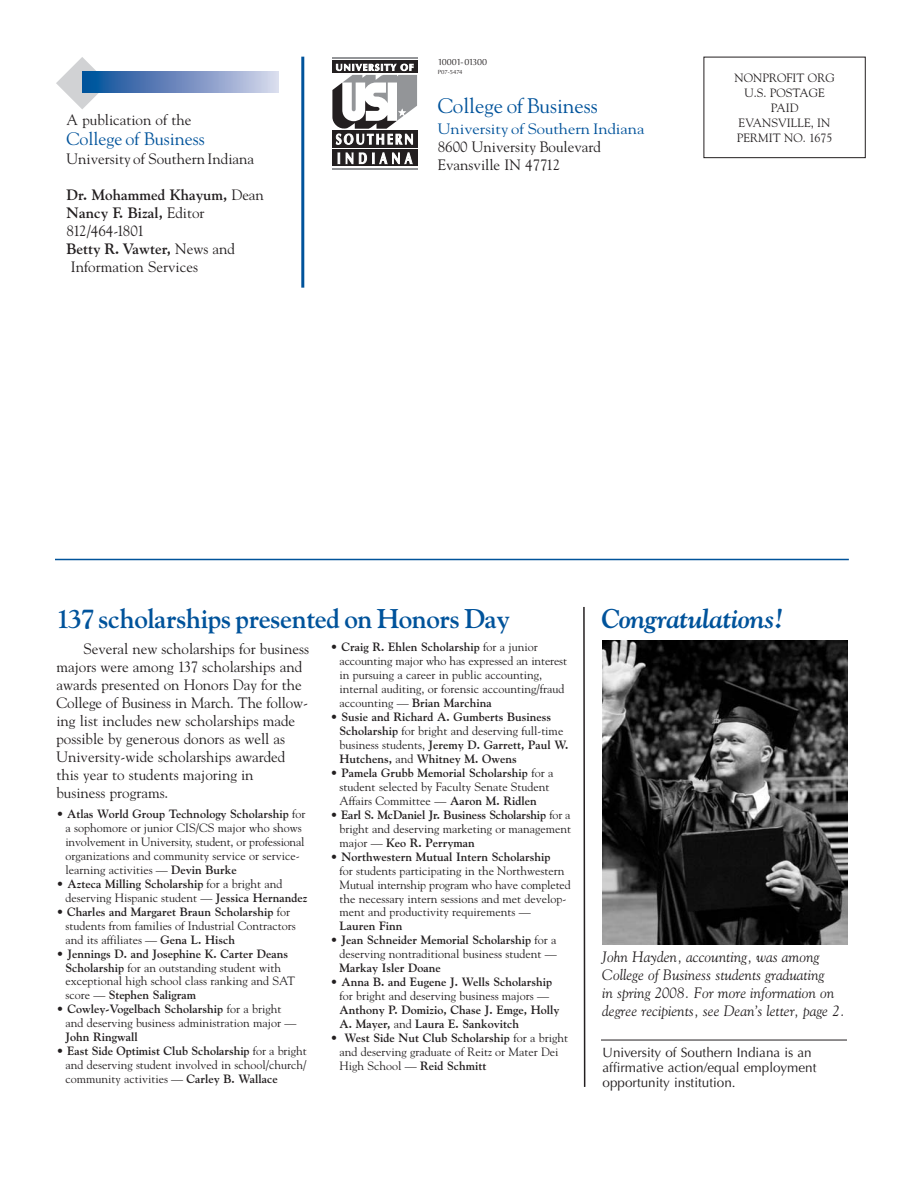
<style>
.page{position:relative;width:918px;height:1188px;background:#fff}
.page>*{position:absolute;margin:0;border:0;box-sizing:border-box;transform-origin:0 0}
.t1{font:700 27px "Goudy";letter-spacing:-.015em;color:#00539b}
.t2{font:italic 700 27px "Goudy";letter-spacing:-.015em;color:#00539b}
.t3{font:21px "Goudy";color:#00539b}
.t4{font:18px "Goudy";color:#00539b}
.t5{font:15px/18px "Goudy";color:#231f20}
.t6{font:italic 15px/18px "Goudy";color:#231f20}
.t7{font:15px "Goudy";color:#00539b;scale:1.1 1}
.t8{font:13.5px/15px "Optima";color:#231f20}
.t9{font:12px/14px "Goudy";color:#231f20}
.t10{font:700 12px/14px "Goudy";color:#231f20}
.t11{font:9px "Optima";letter-spacing:-.055em;color:#231f20}
.t12{font:6px "Optima";color:#231f20}
.s1{font-weight:700}
.s2{font-weight:400}
</style>
<div class="page">
<hr style="left:55px;top:559px;width:794px;height:1px;background:#00539b">
<hr style="left:601px;top:1040px;width:246px;height:1px;background:#231f20">
<img style="left:602px;top:641px;width:246px;height:303px">
<svg style="left:583px;top:607px;width:3px;height:480px"></svg>
<hr style="left:301px;top:57px;width:3px;height:231px;background:#00539b">
<svg style="left:332px;top:57px;width:86px;height:113px"></svg>
<hr style="left:332px;top:57px;width:85px;height:2px;background:#939598">
<hr style="left:332px;top:168px;width:85px;height:2px;background:#939598">
<svg style="left:332px;top:61px;width:85px;height:3px"></svg>
<div style="left:332px;top:130px;width:85px;height:18px;background:#231f20"></div>
<svg style="left:332px;top:150px;width:85px;height:16px"></svg>
<svg style="left:338px;top:153px;width:2px;height:11px"></svg>
<svg style="left:346px;top:153px;width:7px;height:11px"></svg>
<svg style="left:359px;top:152px;width:54px;height:12px"></svg>
<svg style="left:332px;top:64px;width:85px;height:81px"></svg>
<svg style="left:56px;top:57px;width:223px;height:52px"></svg>
<div style="left:704px;top:57px;width:161px;height:101px;border:1px solid #231f20"></div>
<p class="t5" style="left:67px;top:112px;width:126px">A publication of the</p>
<h3 class="t4" style="left:67px;top:132px;width:140px">College of Business</h3>
<p class="t5" style="left:67px;top:151px;width:189px">University of Southern Indiana</p>
<p class="t5" style="left:67px;top:187px;width:199px"><span class="s1">Dr. Mohammed Khayum,</span> Dean<br><span class="s1">Nancy F. Bizal,</span> Editor<br>812/464-1801<br><span class="s1">Betty R. Vawter,</span> News and<br>Information Services</p>
<p class="t11" style="left:438px;top:58px;width:51px">10001- 01300</p>
<p class="t12" style="left:438px;top:70px;width:26px">P07-5474</p>
<h2 class="t3" style="left:438px;top:97px;width:162px">College of Business</h2>
<p class="t7" style="left:438px;top:122px;width:189px">University of Southern Indiana</p>
<p class="t5" style="left:438px;top:139px;width:165px">8600 University Boulevard<br>Evansville IN 47712</p>
<p class="t9" style="left:734px;top:71px;width:102px;line-height:15px;text-align:center">NONPROFIT ORG<br>U.S. POSTAGE<br>PAID<br>EVANSVILLE, IN<br>PERMIT NO. 1675</p>
<h1 class="t1" style="left:56px;top:608px;width:456px">137scholarships presented on Honors Day</h1>
<p class="t5" style="left:56px;top:641px;width:254px;text-indent:27px">Several new scholarships for business majors were among 137 scholarships and awards presented on Honors Day for the College of Business in March. The follow&shy;ing list includes new scholarships made possible by generous donors as well as University-wide scholarships awarded this year to students majoring in<br>business programs.</p>
<p class="t9" style="left:65px;top:808px;width:242px;text-indent:-9px">• <span class="s1">Atlas World Group Technology Scholarship</span> for a sophomore or junior CIS/CS major who shows involvement in University, student, or professional organizations and community service or service&shy;learning activities — <span class="s1">Devin Burke</span></p>
<p class="t10" style="left:65px;top:878px;width:244px;text-indent:-9px">• Azteca Milling Scholarship <span class="s2">for a bright and deserving Hispanic student —</span> Jessica Hernandez</p>
<p class="t9" style="left:65px;top:906px;width:232px;text-indent:-9px">• <span class="s1">Charles and Margaret Braun Scholarship</span> for students from families of Industrial Contractors and its affiliates — <span class="s1">Gena L. Hisch</span></p>
<p class="t9" style="left:65px;top:947px;width:231px;text-indent:-9px"><span class="s1">• Jennings D. and Josephine K. Carter Deans Scholarship</span> for an outstanding student with exceptional high school class ranking and SAT score — <span class="s1">Stephen Saligram</span></p>
<p class="t9" style="left:65px;top:1003px;width:233px;text-indent:-9px"><span class="s1">• Cowley-Vogelbach Scholarship</span> for a bright and deserving business administration major —</p>
<p class="t10" style="left:65px;top:1031px;width:74px">John Ringwall</p>
<p class="t9" style="left:65px;top:1045px;width:243px;text-align:justify;text-indent:-9px"><span class="s1">• East Side Optimist Club Scholarship</span> for a bright and deserving student involved in school/church/ community activities — <span class="s1">Carley B. Wallace</span></p>
<p class="t9" style="left:340px;top:641px;width:229px;text-indent:-9px"><span class="s1">• Craig R. Ehlen Scholarship</span> for a junior accounting major who has expressed an interest in pursuing a career in public accounting, internal auditing, or forensic accounting/fraud accounting — <span class="s1">Brian Marchina</span></p>
<p class="t10" style="left:340px;top:711px;width:230px;text-indent:-9px">• Susie and Richard A. Gumberts Business Scholarship <span class="s2">for bright and deserving full-time business students,</span> Jeremy D. Garrett, Paul W.<br>Hutchens, <span class="s2">and</span> Whitney M. Owens</p>
<p class="t9" style="left:340px;top:767px;width:215px;text-indent:-9px"><span class="s1">• Pamela Grubb Memorial Scholarship</span> for a student selected by Faculty Senate Student<br>Affairs Committee — <span class="s1">Aaron M. Ridlen</span></p>
<p class="t10" style="left:340px;top:809px;width:233px;text-align:justify;text-indent:-9px">• Earl S. McDaniel Jr. Business Scholarship <span class="s2">for a bright and deserving marketing or management major —</span> Keo R. Perryman</p>
<p class="t10" style="left:331px;top:850px;width:221px">• Northwestern Mutual Intern Scholarship</p>
<p class="t9" style="left:340px;top:864px;width:233px">for students participating in the Northwestern Mutual internship program who have completed the necessary intern sessions and met develop&shy;ment and productivity requirements —</p>
<p class="t10" style="left:340px;top:920px;width:65px">Lauren Finn</p>
<p class="t9" style="left:331px;top:934px;width:228px;text-align:right"><span class="s1">• Jean Schneider Memorial Scholarship</span> for a deserving nontraditional business student —</p>
<p class="t10" style="left:340px;top:962px;width:103px">Markay Isler Doane</p>
<p class="t10" style="left:331px;top:976px;width:223px">• Anna B. and Eugene J. Wells Scholarship</p>
<p class="t9" style="left:340px;top:990px;width:211px">for bright and deserving business majors —</p>
<p class="t10" style="left:340px;top:1004px;width:221px">Anthony P. Domizio, Chase J. Emge, Holly<br>A. Mayer, <span class="s2">and</span> Laura E. Sankovitch</p>
<p class="t9" style="left:340px;top:1032px;width:230px;text-indent:-9px"><span class="s1">• West Side Nut Club Scholarship</span> for a bright and deserving graduate of Reitz or Mater Dei<br>High School — <span class="s1">Reid Schmitt</span></p>
<h1 class="t2" style="left:602px;top:608px;width:183px">Congratulations!</h1>
<p class="t6" style="left:602px;top:949px;width:244px">John Hayden, accounting, was among College of Business students graduating<br>in spring 2008. For more information on degree recipients, see Dean’s letter, page 2.</p>
<p class="t8" style="left:602px;top:1046px;width:215px">University of Southern Indiana is an affirmative action/equal employment opportunity institution.</p>
</div>
